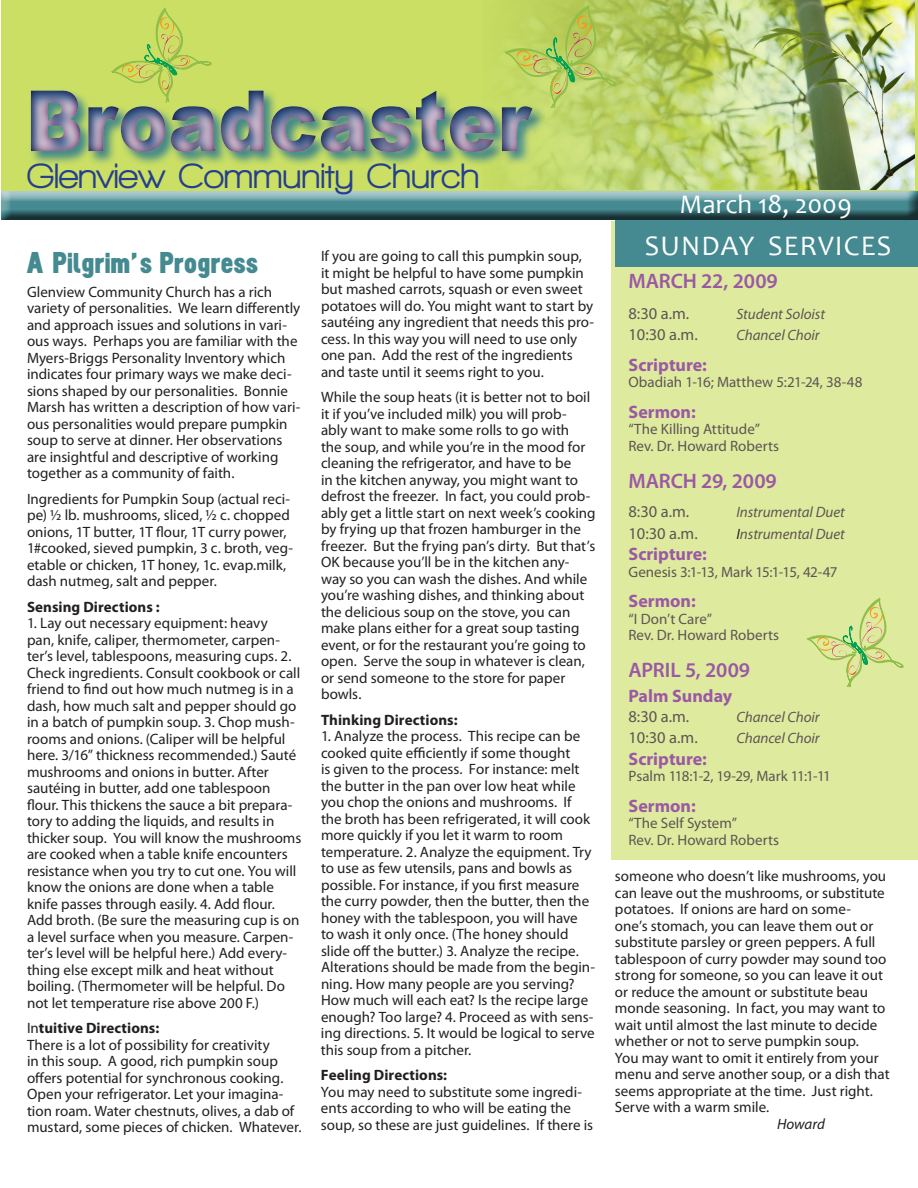
<style>
.page{position:relative;width:918px;height:1188px;background:#fff}
.page>*{position:absolute;margin:0;border:0;box-sizing:border-box;transform-origin:0 0}
.t1{font:800 36px "Walkway";color:#253f8e}
.t2{font:28.5px "Candara";letter-spacing:.04em;color:#fff}
.t3{font:900 28.2px "Dinova";color:#458a91;scale:.8 1}
.t4{font:27px "Candara";color:#fff}
.t5{font:600 21px "Myriad Pro";letter-spacing:-.01em;color:#9b59a4}
.t6{font:700 18px "Myriad Pro";color:#9b59a4}
.t7{font:16.5px "Myriad Pro";color:#5e5553}
.t8{font:15px/16.5px "Myriad Pro";color:#231f20}
.t9{font:15px/16.5px "Myriad Pro";color:#5e5553}
.t10{font:italic 15px "Myriad Pro";color:#5e5553}
.t11{font:700 15px "Myriad Pro";letter-spacing:.005em;color:#231f20}
.t12{font:italic 15px "Myriad Pro";letter-spacing:-.005em;color:#231f20}
.s1{font-weight:700}
.s2{color:#231f20}
</style>
<div class="page">
<div style="left:2px;top:0;width:916px;height:206px;background:#cadf64"></div>
<div style="left:611px;top:222px;width:307px;height:638px;background:#deeb9f"></div>
<div style="left:616px;top:219px;width:302px;height:47px;background:#458a91"></div>
<div style="left:0;top:190px;width:918px;height:27px;background:#cadf64"></div>
<div style="left:0;top:191px;width:918px;height:31px;background:#231f20;opacity:.75"></div>
<svg style="left:807px;top:597px;width:97px;height:90px"></svg>
<div style="left:29px;top:89px;width:518px;height:78px;background:#005d9c;opacity:.67"></div>
<div style="left:19px;top:82px;width:515px;height:71px;background:#005d9c;opacity:.75"></div>
<img style="left:483px;top:0;width:431px;height:190px">
<svg style="left:31px;top:3px;width:586px;height:149px"></svg>
<h1 class="t1" style="left:27px;top:157px;width:454px">Glenview Community Church</h1>
<h3 class="t3" style="left:27px;top:244px;width:290px">A Pilgrim’s Progress</h3>
<p class="t8" style="left:27px;top:283px;width:275px">Glenview Community Church has a rich variety of personalities. We learn differently and approach issues and solutions in vari&shy;ous ways. Perhaps you are familiar with the Myers-Briggs Personality Inventory which indicates four primary ways we make deci&shy;sions shaped by our personalities. Bonnie Marsh has written a description of how vari&shy;ous personalities would prepare pumpkin soup to serve at dinner. Her observations are insightful and descriptive of working together as a community of faith.</p>
<p class="t8" style="left:27px;top:490px;width:268px">Ingredients for Pumpkin Soup (actual reci&shy;pe) ½ lb. mushrooms, sliced, ½ c. chopped onions, 1T butter, 1T flour, 1T curry power, 1#cooked, sieved pumpkin, 3 c. broth, veg&shy;etable or chicken, 1T honey, 1c. evap.milk, dash nutmeg, salt and pepper.</p>
<p class="t11" style="left:27px;top:597px;width:134px">Sensing Directions :</p>
<p class="t8" style="left:27px;top:615px;width:276px">1. Lay out necessary equipment: heavy<br>pan, knife, caliper, thermometer, carpen&shy;ter’s level, tablespoons, measuring cups. 2.<br>Check ingredients. Consult cookbook or call friend to find out how much nutmeg is in a dash, how much salt and pepper should go in a batch of pumpkin soup. 3. Chop mush&shy;rooms and onions. (Caliper will be helpful here. 3/16” thickness recommended.) Sauté mushrooms and onions in butter. After sautéing in butter, add one tablespoon flour. This thickens the sauce a bit prepara&shy;tory to adding the liquids, and results in thicker soup. You will know the mushrooms are cooked when a table knife encounters resistance when you try to cut one. You will know the onions are done when a table knife passes through easily. 4. Add flour.<br>Add broth. (Be sure the measuring cup is on a level surface when you measure. Carpen&shy;ter’s level will be helpful here.) Add every&shy;thing else except milk and heat without boiling. (Thermometer will be helpful. Do not let temperature rise above 200 F.)</p>
<p class="t8" style="left:27px;top:1020px;width:276px">In<span class="s1">tuitive Directions:<br></span>There is a lot of possibility for creativity<br>in this soup. A good, rich pumpkin soup offers potential for synchronous cooking.<br>Open your refrigerator. Let your imagina&shy;tion roam. Water chestnuts, olives, a dab of mustard, some pieces of chicken. Whatever.</p>
<p class="t8" style="left:321px;top:248px;width:275px">If you are going to call this pumpkin soup,<br>it might be helpful to have some pumpkin but mashed carrots, squash or even sweet potatoes will do. You might want to start by sautéing any ingredient that needs this pro&shy;cess. In this way you will need to use only one pan. Add the rest of the ingredients and taste until it seems right to you.</p>
<p class="t8" style="left:321px;top:389px;width:276px">While the soup heats (it is better not to boil it if you’ve included milk) you will prob&shy;ably want to make some rolls to go with<br>the soup, and while you’re in the mood for cleaning the refrigerator, and have to be<br>in the kitchen anyway, you might want to defrost the freezer. In fact, you could prob&shy;ably get a little start on next week’s cooking by frying up that frozen hamburger in the freezer. But the frying pan’s dirty. But that’s OK because you’ll be in the kitchen any&shy;way so you can wash the dishes. And while you’re washing dishes, and thinking about the delicious soup on the stove, you can make plans either for a great soup tasting event, or for the restaurant you’re going to open. Serve the soup in whatever is clean, or send someone to the store for paper bowls.</p>
<p class="t11" style="left:321px;top:710px;width:138px">Thinking Directions:</p>
<p class="t8" style="left:321px;top:728px;width:276px">1. Analyze the process. This recipe can be cooked quite efficiently if some thought<br>is given to the process. For instance: melt the butter in the pan over low heat while you chop the onions and mushrooms. If the broth has been refrigerated, it will cook more quickly if you let it warm to room temperature. 2. Analyze the equipment. Try to use as few utensils, pans and bowls as possible. For instance, if you first measure the curry powder, then the butter, then the honey with the tablespoon, you will have<br>to wash it only once. (The honey should slide off the butter.) 3. Analyze the recipe.<br>Alterations should be made from the begin&shy;ning. How many people are you serving?<br>How much will each eat? Is the recipe large enough? Too large? 4. Proceed as with sens&shy;ing directions. 5. It would be logical to serve this soup from a pitcher.</p>
<p class="t11" style="left:321px;top:1065px;width:128px">Feeling Directions:</p>
<p class="t8" style="left:321px;top:1083px;width:274px">You may need to substitute some ingredi&shy;ents according to who will be eating the soup, so these are just guidelines. If there is</p>
<h3 class="t4" style="left:680px;top:188px;width:174px">MARCH 18, 2009</h3>
<h2 class="t2" style="left:645px;top:229px;width:245px">SUNDAY SERVICES</h2>
<h3 class="t5" style="left:628px;top:267px;width:151px">MARCH 22, 2009</h3>
<p class="t7" style="left:628px;top:303px;width:62px">8:30 a.m.</p>
<p class="t10" style="left:736px;top:304px;width:90px">Student Soloist</p>
<p class="t7" style="left:628px;top:324px;width:71px">10:30 a.m.</p>
<p class="t10" style="left:736px;top:326px;width:85px">Chancel Choir</p>
<p class="t6" style="left:628px;top:353px;width:80px">Scripture:</p>
<p class="t9" style="left:628px;top:374px;width:236px">Obadiah 1-16; Matthew 5:21-24, 38-48</p>
<p class="t6" style="left:628px;top:400px;width:69px">Sermon:</p>
<p class="t9" style="left:628px;top:421px;width:152px">“The Killing Attitude”<br>Rev. Dr. Howard Roberts</p>
<h3 class="t5" style="left:628px;top:468px;width:150px">MARCH 29, 2009</h3>
<p class="t7" style="left:628px;top:501px;width:62px">8:30 a.m.</p>
<p class="t10" style="left:736px;top:503px;width:110px">Instrumental Duet</p>
<p class="t7" style="left:628px;top:523px;width:71px">10:30 a.m.</p>
<p class="t10" style="left:736px;top:524px;width:110px"><span class="s2">I</span>nstrumental Duet</p>
<p class="t6" style="left:628px;top:542px;width:80px">Scripture:</p>
<p class="t9" style="left:628px;top:563px;width:211px">Genesis 3:1-13, Mark 15:1-15, 42-47</p>
<p class="t6" style="left:628px;top:590px;width:69px">Sermon:</p>
<p class="t9" style="left:628px;top:610px;width:152px">“I Don’t Care”<br>Rev. Dr. Howard Roberts</p>
<h3 class="t5" style="left:628px;top:657px;width:123px">APRIL 5, 2009</h3>
<p class="t6" style="left:628px;top:684px;width:105px">Palm Sunday</p>
<p class="t7" style="left:628px;top:706px;width:62px">8:30 a.m.</p>
<p class="t10" style="left:736px;top:707px;width:85px">Chancel Choir</p>
<p class="t7" style="left:628px;top:728px;width:71px">10:30 a.m.</p>
<p class="t10" style="left:736px;top:729px;width:85px">Chancel Choir</p>
<p class="t6" style="left:628px;top:747px;width:80px">Scripture:</p>
<p class="t9" style="left:628px;top:768px;width:204px">Psalm 118:1-2, 19-29, Mark 11:1-11</p>
<p class="t6" style="left:628px;top:794px;width:69px">Sermon:</p>
<p class="t9" style="left:628px;top:815px;width:152px">“The Self System”<br>Rev. Dr. Howard Roberts</p>
<p class="t8" style="left:615px;top:868px;width:276px">someone who doesn’t like mushrooms, you can leave out the mushrooms, or substitute potatoes. If onions are hard on some-<br>one’s stomach, you can leave them out or substitute parsley or green peppers. A full tablespoon of curry powder may sound too strong for someone, so you can leave it out or reduce the amount or substitute beau monde seasoning. In fact, you may want to wait until almost the last minute to decide whether or not to serve pumpkin soup.<br>You may want to omit it entirely from your menu and serve another soup, or a dish that seems appropriate at the time. Just right.<br>Serve with a warm smile.</p>
<p class="t12" style="left:777px;top:1114px;width:49px">Howard</p>
</div>
